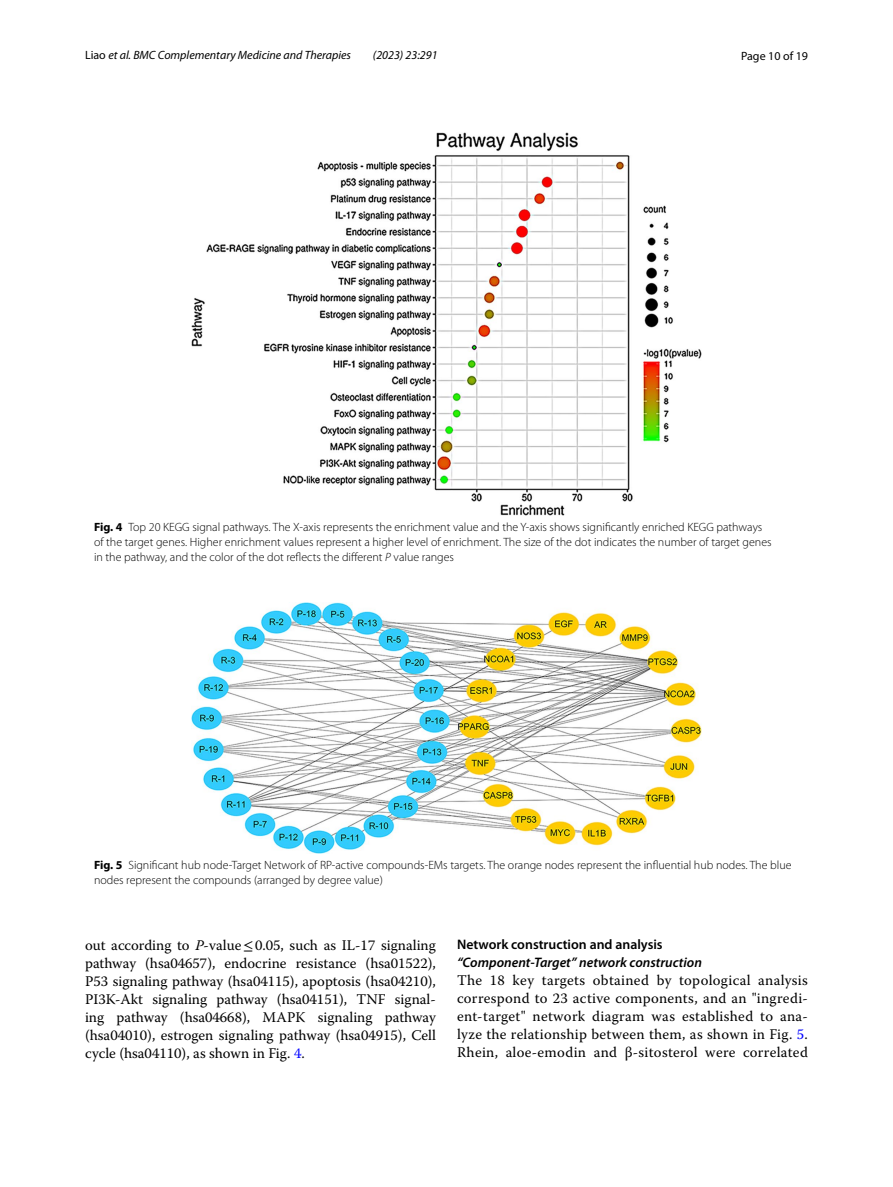
<style>
.page{position:relative;width:893px;height:1187px;background:#fff}
.page>*{position:absolute;margin:0;border:0;box-sizing:border-box;transform-origin:0 0}
.t1{font:14.7px/18px "Warnock Pro";letter-spacing:.01em;color:#000;text-align:justify}
.t2{font:italic 600 13.8px "Myriad Pro";color:#000}
.t3{font:600 13.8px "Myriad Pro";color:#000}
.t4{font:300 12px/15px "Myriad Pro";color:#000}
.t5{font:italic 12px "Myriad Pro";color:#000}
.t6{font:12px "Myriad Pro";color:#000}
.s1{font-style:normal}
.s2{font-weight:700}
.s3{font-style:italic}
.s4{font-family:"STIX"}
.s5{color:#00f}
</style>
<div class="page">
<img style="left:191px;top:133px;width:511px;height:382px">
<img style="left:191px;top:602px;width:511px;height:251px">
<p class="t5" style="left:85px;top:48px;width:268px"><span class="s1">Liao</span> et al. BMC Complementary Medicine and Therapies</p>
<p class="t5" style="left:373px;top:48px;width:66px">(2023) 23:291</p>
<p class="t6" style="left:741px;top:48px;width:68px">Page 10 of 19</p>
<p class="t4" style="left:94px;top:519px;width:679px"><span class="s2">Fig. 4</span> Top 20 KEGG signal pathways. The X-axis represents the enrichment value and the Y-axis shows significantly enriched KEGG pathways of the target genes. Higher enrichment values represent a higher level of enrichment. The size of the dot indicates the number of target genes in the pathway, and the color of the dot reflects the different <span class="s3">P</span> value ranges</p>
<p class="t4" style="left:94px;top:857px;width:699px"><span class="s2">Fig. 5</span> Significant hub node-Target Network of RP-active compounds-EMs targets. The orange nodes represent the influential hub nodes. The blue nodes represent the compounds (arranged by degree value)</p>
<p class="t1" style="left:85px;top:935px;width:352px">out according to <span class="s3">P</span>-value<span class="s4">≤</span>0.05, such as IL-17 signaling pathway (hsa04657), endocrine resistance (hsa01522), P53 signaling pathway (hsa04115), apoptosis (hsa04210), PI3K-Akt signaling pathway (hsa04151), TNF signal&shy;ing pathway (hsa04668), MAPK signaling pathway (hsa04010), estrogen signaling pathway (hsa04915), Cell cycle (hsa04110), as shown in Fig. <span class="s5">4</span>.</p>
<p class="t3" style="left:457px;top:935px;width:207px">Network construction and analysis</p>
<p class="t2" style="left:457px;top:953px;width:246px">“Component‑Target” network construction</p>
<p class="t1" style="left:457px;top:971px;width:352px">The 18 key targets obtained by topological analysis correspond to 23 active components, and an "ingredi&shy;ent-target" network diagram was established to ana&shy;lyze the relationship between them, as shown in Fig. <span class="s5">5</span>.<br>Rhein, aloe-emodin and β-sitosterol were correlated</p>
</div>
